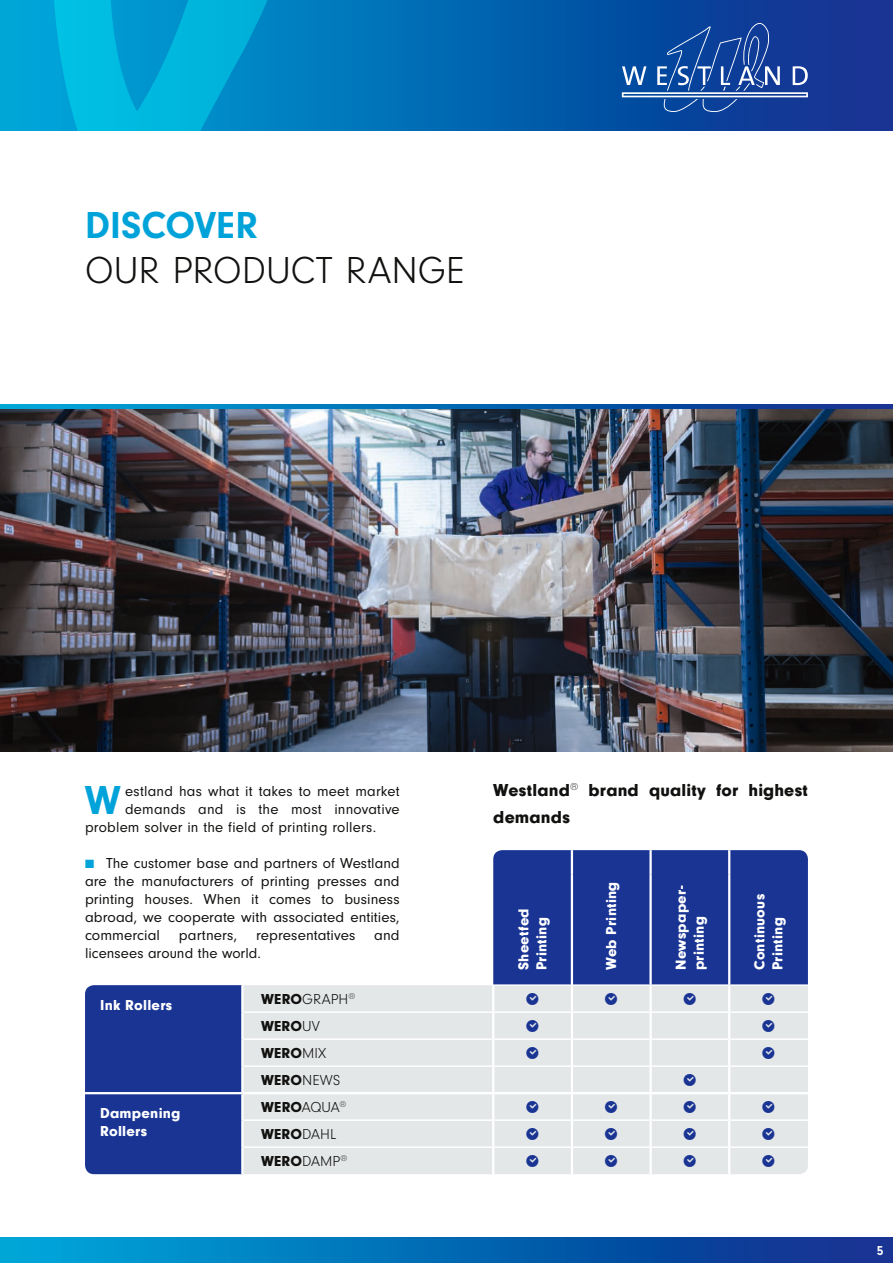
<style>
.page{position:relative;width:893px;height:1263px;background:#fff}
.page>*{position:absolute;margin:0;border:0;box-sizing:border-box;transform-origin:0 0}
.t1{font:700 42px "Neuzeit Gro";color:#00a3d9}
.t2{font:300 39px "Neuzeit Gro";color:#11110f}
.t3{font:700 39px "Neuzeit Gro";letter-spacing:.005em;color:#00a3d9}
.t4{font:900 18px/27px "Neuzeit Gro";letter-spacing:.01em;color:#11110f}
.t5{font:15px/18px "Neuzeit Gro";letter-spacing:.005em;color:#11110f;text-align:justify}
.t6{font:900 15px/18px "Neuzeit Gro";letter-spacing:.015em;color:#fff}
.t7{font:900 15px/27px "Neuzeit Gro";letter-spacing:.025em;color:#11110f}
.t8{font:700 13.5px "Neuzeit Gro";color:#fff}
.s1{color:#00a3d9}
.s2{font-weight:300}
</style>
<div class="page">
<div style="left:0;top:1237px;width:893px;height:26px;background:linear-gradient(to right,#00a9da,#0e2a8c)"></div>
<svg style="left:0;top:405px;width:893px;height:4px;background:#0469b3"></svg>
<svg style="left:351px;top:0;width:542px;height:130px;background:#0654a6"></svg>
<svg style="left:0;top:0;width:351px;height:130px;background:#009ed1"></svg>
<svg style="left:622px;top:23px;width:186px;height:89px;background:#2758a6"></svg>
<img style="left:0;top:409px;width:893px;height:342px">
<div style="left:243px;top:985px;width:565px;height:189px;background:#e4e7e8"></div>
<div style="left:493px;top:850px;width:315px;height:134px;background:#193493"></div>
<div style="left:85px;top:985px;width:156px;height:189px;background:#193493"></div>
<hr style="left:492px;top:984px;width:79px;height:2px;background:#fff">
<hr style="left:573px;top:984px;width:76px;height:2px;background:#fff">
<hr style="left:652px;top:984px;width:76px;height:2px;background:#fff">
<hr style="left:730px;top:984px;width:78px;height:2px;background:#fff">
<hr style="left:243px;top:1011px;width:249px;height:2px;background:#fff">
<hr style="left:494px;top:1011px;width:77px;height:2px;background:#fff">
<hr style="left:573px;top:1011px;width:76px;height:2px;background:#fff">
<hr style="left:652px;top:1011px;width:76px;height:2px;background:#fff">
<hr style="left:730px;top:1011px;width:78px;height:2px;background:#fff">
<hr style="left:243px;top:1038px;width:249px;height:2px;background:#fff">
<hr style="left:494px;top:1038px;width:77px;height:2px;background:#fff">
<hr style="left:573px;top:1038px;width:76px;height:2px;background:#fff">
<hr style="left:652px;top:1038px;width:76px;height:2px;background:#fff">
<hr style="left:730px;top:1038px;width:78px;height:2px;background:#fff">
<hr style="left:243px;top:1065px;width:249px;height:2px;background:#fff">
<hr style="left:494px;top:1065px;width:77px;height:2px;background:#fff">
<hr style="left:573px;top:1065px;width:76px;height:2px;background:#fff">
<hr style="left:652px;top:1065px;width:76px;height:2px;background:#fff">
<hr style="left:730px;top:1065px;width:78px;height:2px;background:#fff">
<hr style="left:243px;top:1119px;width:249px;height:2px;background:#fff">
<hr style="left:494px;top:1119px;width:77px;height:2px;background:#fff">
<hr style="left:573px;top:1119px;width:76px;height:2px;background:#fff">
<hr style="left:652px;top:1119px;width:76px;height:2px;background:#fff">
<hr style="left:730px;top:1119px;width:78px;height:2px;background:#fff">
<hr style="left:243px;top:1146px;width:249px;height:2px;background:#fff">
<hr style="left:494px;top:1146px;width:77px;height:2px;background:#fff">
<hr style="left:573px;top:1146px;width:76px;height:2px;background:#fff">
<hr style="left:652px;top:1146px;width:76px;height:2px;background:#fff">
<hr style="left:730px;top:1146px;width:78px;height:2px;background:#fff">
<hr style="left:85px;top:1092px;width:157px;height:2px;background:#fff">
<hr style="left:242px;top:1092px;width:251px;height:2px;background:#fff">
<hr style="left:493px;top:1092px;width:79px;height:2px;background:#fff">
<hr style="left:572px;top:1092px;width:79px;height:2px;background:#fff">
<hr style="left:651px;top:1092px;width:78px;height:2px;background:#fff">
<hr style="left:729px;top:1092px;width:79px;height:2px;background:#fff">
<hr style="left:571px;top:850px;width:2px;height:24px;background:#fff">
<hr style="left:571px;top:874px;width:2px;height:111px;background:#fff">
<hr style="left:571px;top:985px;width:2px;height:27px;background:#fff">
<hr style="left:571px;top:1012px;width:2px;height:27px;background:#fff">
<hr style="left:571px;top:1039px;width:2px;height:27px;background:#fff">
<hr style="left:571px;top:1066px;width:2px;height:26px;background:#fff">
<hr style="left:571px;top:1094px;width:2px;height:26px;background:#fff">
<hr style="left:571px;top:1120px;width:2px;height:27px;background:#fff">
<hr style="left:571px;top:1147px;width:2px;height:27px;background:#fff">
<hr style="left:649px;top:850px;width:3px;height:24px;background:#fff">
<hr style="left:728px;top:850px;width:2px;height:24px;background:#fff">
<hr style="left:649px;top:874px;width:3px;height:111px;background:#fff">
<hr style="left:728px;top:874px;width:2px;height:111px;background:#fff">
<hr style="left:649px;top:985px;width:3px;height:27px;background:#fff">
<hr style="left:728px;top:985px;width:2px;height:27px;background:#fff">
<hr style="left:649px;top:1012px;width:3px;height:27px;background:#fff">
<hr style="left:728px;top:1012px;width:2px;height:27px;background:#fff">
<hr style="left:649px;top:1039px;width:3px;height:27px;background:#fff">
<hr style="left:728px;top:1039px;width:2px;height:27px;background:#fff">
<hr style="left:649px;top:1066px;width:3px;height:26px;background:#fff">
<hr style="left:728px;top:1066px;width:2px;height:26px;background:#fff">
<hr style="left:649px;top:1094px;width:3px;height:26px;background:#fff">
<hr style="left:728px;top:1094px;width:2px;height:26px;background:#fff">
<hr style="left:649px;top:1120px;width:3px;height:27px;background:#fff">
<hr style="left:728px;top:1120px;width:2px;height:27px;background:#fff">
<hr style="left:649px;top:1147px;width:3px;height:27px;background:#fff">
<hr style="left:728px;top:1147px;width:2px;height:27px;background:#fff">
<hr style="left:492px;top:986px;width:2px;height:26px;background:#fff">
<hr style="left:492px;top:1012px;width:2px;height:27px;background:#fff">
<hr style="left:492px;top:1039px;width:2px;height:27px;background:#fff">
<hr style="left:492px;top:1066px;width:2px;height:26px;background:#fff">
<hr style="left:492px;top:1094px;width:2px;height:26px;background:#fff">
<hr style="left:492px;top:1120px;width:2px;height:27px;background:#fff">
<hr style="left:492px;top:1147px;width:2px;height:27px;background:#fff">
<svg style="left:527px;top:992px;width:12px;height:13px"></svg>
<svg style="left:605px;top:992px;width:12px;height:13px"></svg>
<svg style="left:684px;top:992px;width:12px;height:13px"></svg>
<svg style="left:763px;top:992px;width:12px;height:13px"></svg>
<svg style="left:527px;top:1019px;width:12px;height:13px"></svg>
<svg style="left:763px;top:1019px;width:12px;height:13px"></svg>
<svg style="left:527px;top:1046px;width:12px;height:13px"></svg>
<svg style="left:763px;top:1046px;width:12px;height:13px"></svg>
<svg style="left:684px;top:1073px;width:12px;height:13px"></svg>
<svg style="left:527px;top:1100px;width:12px;height:13px"></svg>
<svg style="left:605px;top:1100px;width:12px;height:13px"></svg>
<svg style="left:684px;top:1100px;width:12px;height:13px"></svg>
<svg style="left:763px;top:1100px;width:12px;height:13px"></svg>
<svg style="left:527px;top:1127px;width:12px;height:13px"></svg>
<svg style="left:605px;top:1127px;width:12px;height:13px"></svg>
<svg style="left:684px;top:1127px;width:12px;height:13px"></svg>
<svg style="left:763px;top:1127px;width:12px;height:13px"></svg>
<svg style="left:527px;top:1154px;width:12px;height:13px"></svg>
<svg style="left:605px;top:1154px;width:12px;height:13px"></svg>
<svg style="left:684px;top:1154px;width:12px;height:13px"></svg>
<svg style="left:763px;top:1154px;width:12px;height:13px"></svg>
<h2 class="t3" style="left:85px;top:203px;width:175px">DISCOVER</h2>
<h2 class="t2" style="left:85px;top:250px;width:381px">OUR PRODUCT RANGE</h2>
<h1 class="t1" style="left:85px;top:777px;width:37px">W</h1>
<p class="t5" style="left:125px;top:782px;width:276px">estland has what it takes to meet market</p>
<p class="t5" style="left:125px;top:800px;width:276px">demands and is the most innovative</p>
<p class="t5" style="left:85px;top:818px;width:293px">problem solver in the field of printing rollers.</p>
<p class="t5" style="left:85px;top:854px;width:316px"><span class="s1">■</span> The customer base and partners of Westland are the manufacturers of printing presses and printing houses. When it comes to business abroad, we cooperate with associated entities, commercial</p>
<p class="t5" style="left:179px;top:926px;width:60px">partners,</p>
<p class="t5" style="left:256px;top:926px;width:101px">representatives</p>
<p class="t5" style="left:374px;top:926px;width:27px">and</p>
<p class="t5" style="left:85px;top:944px;width:177px">licensees around the world.</p>
<p class="t6" style="left:100px;top:996px;width:74px">Ink Rollers</p>
<p class="t7" style="left:261px;top:985px;width:96px">WERO<span class="s2">GRAPH</span><sup>®<br></sup>WERO<span class="s2">UV<br></span>WERO<span class="s2">MIX<br></span>WERO<span class="s2">NEWS</span></p>
<p class="t6" style="left:100px;top:1104px;width:82px">Dampening<br>Rollers</p>
<p class="t7" style="left:261px;top:1093px;width:88px">WERO<span class="s2">AQUA</span><sup>®<br></sup>WERO<span class="s2">DAHL<br></span>WERO<span class="s2">DAMP</span><sup>®</sup></p>
<p class="t4" style="left:493px;top:777px;width:316px">Westland<sup>®</sup> brand quality for highest demands</p>
<p class="t6" style="left:515px;top:970px;width:63px;rotate:-90deg">Sheetfed<br>Printing</p>
<p class="t6" style="left:602px;top:970px;width:90px;rotate:-90deg">Web Printing</p>
<p class="t6" style="left:672px;top:970px;width:86px;rotate:-90deg">Newspaper&shy;printing</p>
<p class="t6" style="left:751px;top:970px;width:78px;rotate:-90deg">Continuous<br>Printing</p>
<p class="t8" style="left:877px;top:1243px;width:8px">5</p>
</div>
